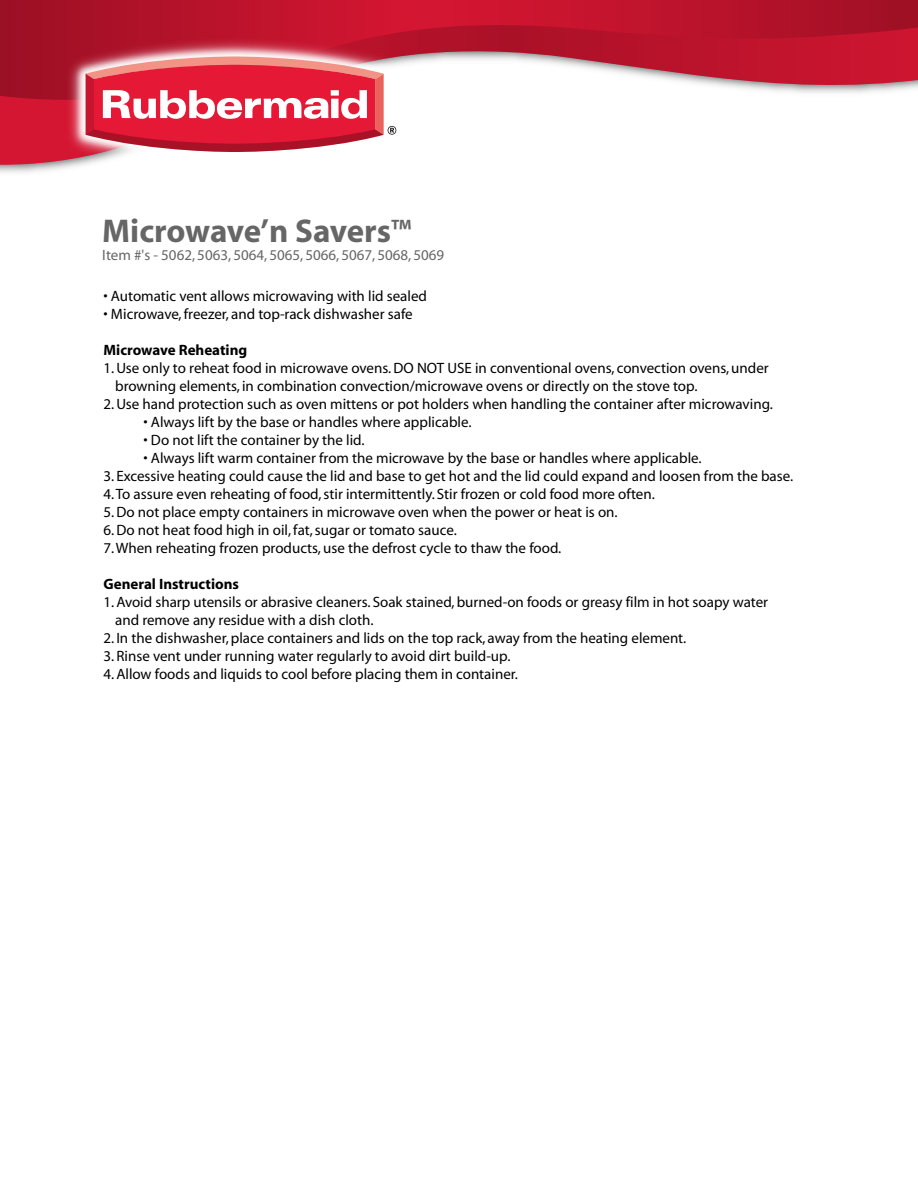
<style>
.page{position:relative;width:918px;height:1188px;background:#fff}
.page>*{position:absolute;margin:0;border:0;box-sizing:border-box;transform-origin:0 0}
.t1{font:700 33px "Myriad";letter-spacing:-.005em;color:#666}
.t2{font:15px/18px "Myriad";color:#000}
.t3{font:15px "Myriad";color:#666}
.t4{font:700 15px "Myriad";color:#000}
</style>
<div class="page">
<div style="left:1px;top:128px;width:55px;height:37px;background:#d41632"></div>
<div style="left:1px;top:100px;width:55px;height:28px;background:#d41632"></div>
<svg style="left:1px;top:1px;width:917px;height:99px"></svg>
<img style="left:56px;top:28px;width:359px;height:142px">
<svg style="left:86px;top:56px;width:310px;height:97px"></svg>
<h1 class="t1" style="left:102px;top:214px;width:311px">Microwave’n Savers<sup>™</sup></h1>
<p class="t3" style="left:102px;top:247px;width:344px">Item #'s - 5062, 5063, 5064, 5065, 5066, 5067, 5068, 5069</p>
<p class="t2" style="left:104px;top:287px;width:325px">• Automatic vent allows microwaving with lid sealed</p>
<p class="t2" style="left:104px;top:305px;width:311px">• Microwave, freezer, and top-rack dishwasher safe</p>
<p class="t4" style="left:104px;top:342px;width:145px">Microwave Reheating</p>
<p class="t2" style="left:115px;top:359px;width:655px;text-indent:-12px">1. Use only to reheat food in microwave ovens. DO NOT USE in conventional ovens, convection ovens, under browning elements, in combination convection/microwave ovens or directly on the stove top.</p>
<p class="t2" style="left:104px;top:395px;width:671px">2. Use hand protection such as oven mittens or pot holders when handling the container after microwaving.</p>
<p class="t2" style="left:144px;top:413px;width:329px">• Always lift by the base or handles where applicable.</p>
<p class="t2" style="left:144px;top:431px;width:222px">• Do not lift the container by the lid.</p>
<p class="t2" style="left:144px;top:449px;width:560px">• Always lift warm container from the microwave by the base or handles where applicable.</p>
<p class="t2" style="left:104px;top:467px;width:691px">3. Excessive heating could cause the lid and base to get hot and the lid could expand and loosen from the base.</p>
<p class="t2" style="left:104px;top:485px;width:553px">4. To assure even reheating of food, stir intermittently. Stir frozen or cold food more often.</p>
<p class="t2" style="left:104px;top:503px;width:516px">5. Do not place empty containers in microwave oven when the power or heat is on.</p>
<p class="t2" style="left:104px;top:521px;width:355px">6. Do not heat food high in oil, fat, sugar or tomato sauce.</p>
<p class="t2" style="left:104px;top:539px;width:459px">7. When reheating frozen products, use the defrost cycle to thaw the food.</p>
<p class="t4" style="left:104px;top:576px;width:137px">General Instructions</p>
<p class="t2" style="left:115px;top:593px;width:655px;text-indent:-12px">1. Avoid sharp utensils or abrasive cleaners. Soak stained, burned-on foods or greasy film in hot soapy water and remove any residue with a dish cloth.</p>
<p class="t2" style="left:104px;top:629px;width:584px">2. In the dishwasher, place containers and lids on the top rack, away from the heating element.</p>
<p class="t2" style="left:104px;top:647px;width:408px">3. Rinse vent under running water regularly to avoid dirt build-up.</p>
<p class="t2" style="left:104px;top:665px;width:416px">4. Allow foods and liquids to cool before placing them in container.</p>
</div>
